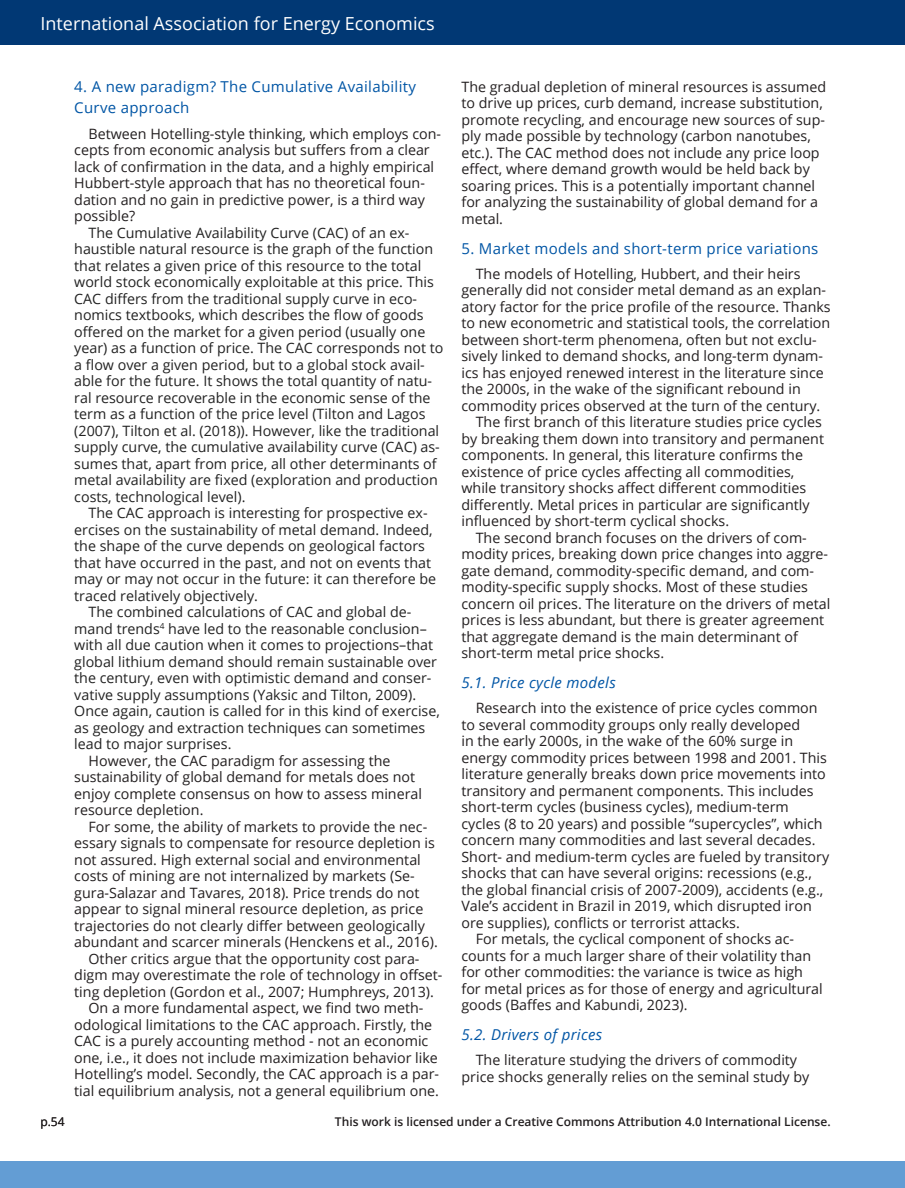
<style>
.page{position:relative;width:905px;height:1188px;background:#fff}
.page>*{position:absolute;margin:0;border:0;box-sizing:border-box;transform-origin:0 0}
.t1{font:18px "Open Sans";color:#fff}
.Heading_NEW{font:15px/21px "Open Sans";letter-spacing:.02em;color:#0155a5}
.Heading_NEW-2{font:italic 15px "Open Sans";letter-spacing:.02em;color:#0155a5}
.Body_Text_NEW{font:14.25px/16.5px "Open Sans";color:#231f20}
.Body_Text_NEW-2{font:14.25px/16.5px "Open Sans";color:#222}
.t2{font:600 12px "Open Sans";color:#231f20}
.t3{font:12px "Open Sans";color:#231f20}
</style>
<div class="page">
<div style="left:0;top:0;width:904px;height:45px;background:#013874"></div>
<div style="left:0;top:1161px;width:904px;height:27px;background:#639dd4"></div>
<p class="t1" style="left:40px;top:11px;width:396px">International Association for Energy Economics</p>
<p class="Heading_NEW" style="left:74px;top:76px;width:343px">4. A new paradigm? The Cumulative Availability<br>Curve approach</p>
<p class="Body_Text_NEW" style="left:74px;top:125px;width:368px;text-indent:14px">Between Hotelling-style thinking, which employs con&shy;cepts from economic analysis but suffers from a clear lack of confirmation in the data, and a highly empirical Hubbert-style approach that has no theoretical foun&shy;dation and no gain in predictive power, is a third way possible?</p>
<p class="Body_Text_NEW-2" style="left:74px;top:224px;width:371px;text-indent:14px">The Cumulative Availability Curve (CAC) of an ex&shy;haustible natural resource is the graph of the function that relates a given price of this resource to the total world stock economically exploitable at this price. This CAC differs from the traditional supply curve in eco&shy;nomics textbooks, which describes the flow of goods offered on the market for a given period (usually one year) as a function of price. The CAC corresponds not to a flow over a given period, but to a global stock avail&shy;able for the future. It shows the total quantity of natu&shy;ral resource recoverable in the economic sense of the term as a function of the price level (Tilton and Lagos (2007), Tilton et al. (2018)). However, like the traditional supply curve, the cumulative availability curve (CAC) as&shy;sumes that, apart from price, all other determinants of metal availability are fixed (exploration and production costs, technological level).</p>
<p class="Body_Text_NEW-2" style="left:74px;top:504px;width:363px;text-indent:14px">The CAC approach is interesting for prospective ex&shy;ercises on the sustainability of metal demand. Indeed, the shape of the curve depends on geological factors that have occurred in the past, and not on events that may or may not occur in the future: it can therefore be traced relatively objectively.</p>
<p class="Body_Text_NEW-2" style="left:74px;top:603px;width:367px;text-indent:14px">The combined calculations of CAC and global de&shy;mand trends<sup>4</sup> have led to the reasonable conclusion– with all due caution when it comes to projections–that global lithium demand should remain sustainable over the century, even with optimistic demand and conser&shy;vative supply assumptions (Yaksic and Tilton, 2009).<br>Once again, caution is called for in this kind of exercise, as geology and extraction techniques can sometimes lead to major surprises.</p>
<p class="Body_Text_NEW" style="left:74px;top:752px;width:349px;text-indent:14px">However, the CAC paradigm for assessing the sustainability of global demand for metals does not enjoy complete consensus on how to assess mineral resource depletion.</p>
<p class="Body_Text_NEW" style="left:74px;top:818px;width:365px;text-indent:14px">For some, the ability of markets to provide the nec&shy;essary signals to compensate for resource depletion is not assured. High external social and environmental costs of mining are not internalized by markets (Se&shy;gura-Salazar and Tavares, 2018). Price trends do not appear to signal mineral resource depletion, as price trajectories do not clearly differ between geologically abundant and scarcer minerals (Henckens et al., 2016).</p>
<p class="Body_Text_NEW" style="left:74px;top:950px;width:369px;text-indent:14px">Other critics argue that the opportunity cost para&shy;digm may overestimate the role of technology in offset&shy;ting depletion (Gordon et al., 2007; Humphreys, 2013).</p>
<p class="Body_Text_NEW" style="left:74px;top:999px;width:366px;text-indent:14px">On a more fundamental aspect, we find two meth&shy;odological limitations to the CAC approach. Firstly, the CAC is a purely accounting method - not an economic one, i.e., it does not include maximization behavior like Hotelling’s model. Secondly, the CAC approach is a par&shy;tial equilibrium analysis, not a general equilibrium one.</p>
<p class="Body_Text_NEW" style="left:461px;top:78px;width:366px">The gradual depletion of mineral resources is assumed to drive up prices, curb demand, increase substitution, promote recycling, and encourage new sources of sup&shy;ply made possible by technology (carbon nanotubes, etc.). The CAC method does not include any price loop effect, where demand growth would be held back by soaring prices. This is a potentially important channel for analyzing the sustainability of global demand for a metal.</p>
<p class="Heading_NEW" style="left:461px;top:237px;width:358px">5. Market models and short-term price variations</p>
<p class="Body_Text_NEW" style="left:461px;top:265px;width:371px;text-indent:14px">The models of Hotelling, Hubbert, and their heirs generally did not consider metal demand as an explan&shy;atory factor for the price profile of the resource. Thanks to new econometric and statistical tools, the correlation between short-term phenomena, often but not exclu&shy;sively linked to demand shocks, and long-term dynam&shy;ics has enjoyed renewed interest in the literature since the 2000s, in the wake of the significant rebound in commodity prices observed at the turn of the century.</p>
<p class="Body_Text_NEW" style="left:461px;top:414px;width:364px;text-indent:14px">The first branch of this literature studies price cycles by breaking them down into transitory and permanent components. In general, this literature confirms the existence of price cycles affecting all commodities, while transitory shocks affect different commodities differently. Metal prices in particular are significantly influenced by short-term cyclical shocks.</p>
<p class="Body_Text_NEW" style="left:461px;top:529px;width:370px;text-indent:14px">The second branch focuses on the drivers of com&shy;modity prices, breaking down price changes into aggre&shy;gate demand, commodity-specific demand, and com&shy;modity-specific supply shocks. Most of these studies concern oil prices. The literature on the drivers of metal prices is less abundant, but there is greater agreement that aggregate demand is the main determinant of short-term metal price shocks.</p>
<p class="Heading_NEW-2" style="left:461px;top:672px;width:156px">5.1. Price cycle models</p>
<p class="Body_Text_NEW" style="left:461px;top:700px;width:369px;text-indent:14px">Research into the existence of price cycles common to several commodity groups only really developed<br>in the early 2000s, in the wake of the 60% surge in energy commodity prices between 1998 and 2001. This literature generally breaks down price movements into transitory and permanent components. This includes short-term cycles (business cycles), medium-term cycles (8 to 20 years) and possible “supercycles”, which concern many commodities and last several decades.<br>Short- and medium-term cycles are fueled by transitory shocks that can have several origins: recessions (e.g., the global financial crisis of 2007-2009), accidents (e.g., Vale’s accident in Brazil in 2019, which disrupted iron ore supplies), conflicts or terrorist attacks.</p>
<p class="Body_Text_NEW" style="left:461px;top:931px;width:363px;text-indent:14px">For metals, the cyclical component of shocks ac&shy;counts for a much larger share of their volatility than for other commodities: the variance is twice as high for metal prices as for those of energy and agricultural goods (Baffes and Kabundi, 2023).</p>
<p class="Heading_NEW-2" style="left:461px;top:1024px;width:142px">5.2. Drivers of prices</p>
<p class="Body_Text_NEW" style="left:461px;top:1052px;width:349px;text-align:center">The literature studying the drivers of commodity price shocks generally relies on the seminal study by</p>
<p class="t3" style="left:40px;top:1114px;width:26px">p.54</p>
<p class="t2" style="left:335px;top:1114px;width:497px">This work is licensed under a Creative Commons Attribution 4.0 International License.</p>
</div>
